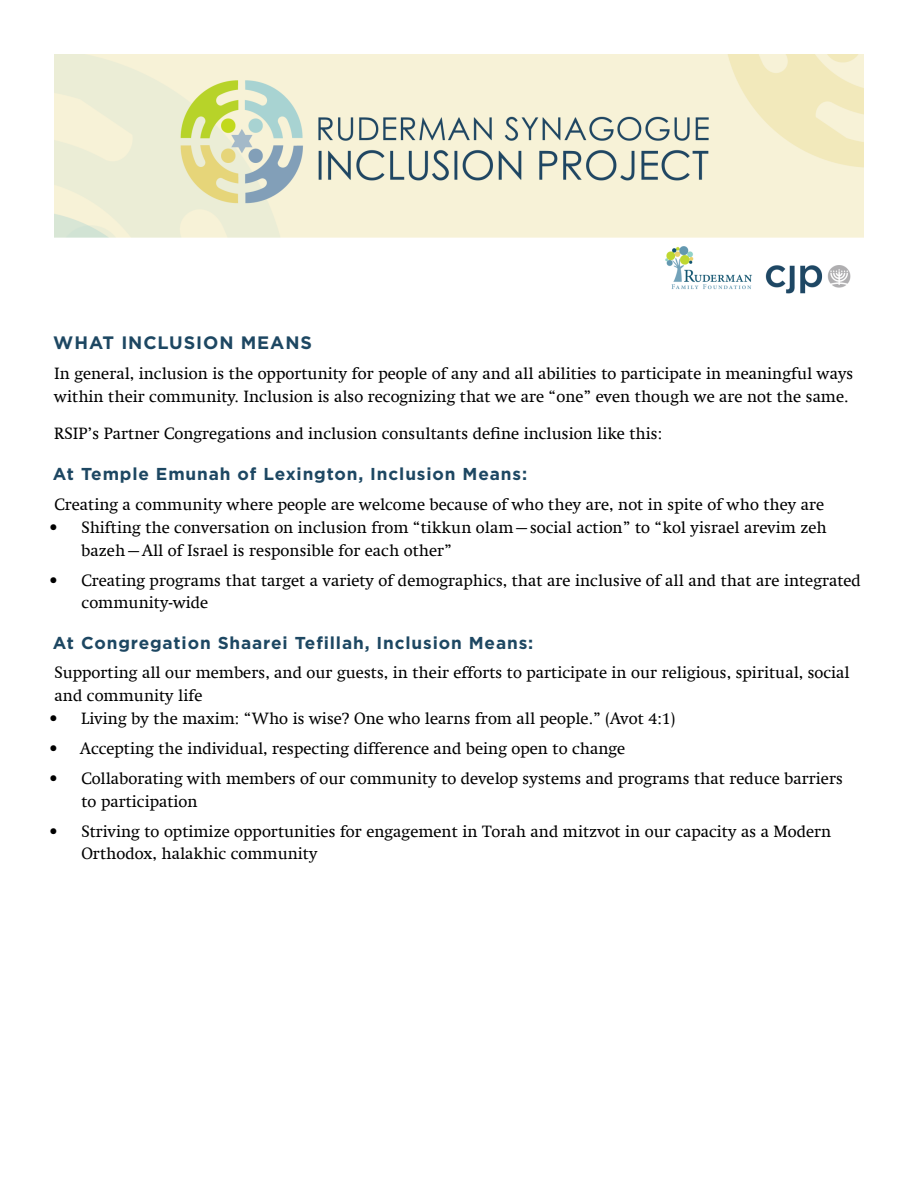
<style>
.page{position:relative;width:918px;height:1188px;background:#fff}
.page>*{position:absolute;margin:0;border:0;box-sizing:border-box;transform-origin:0 0}
.t1{font:700 18px "Gotham";letter-spacing:.05em;color:#1d4762}
.subhead{font:700 17.25px "Gotham";letter-spacing:.05em;color:#1d4762}
.body{font:16.5px/22.5px "Swift Com";color:#000}
.subhead-2{font:16.5px/22.5px "Swift Com";color:#000}
</style>
<div class="page">
<img style="left:54px;top:55px;width:810px;height:239px">
<p class="t1" style="left:53px;top:331px;width:260px">WHAT INCLUSION MEANS</p>
<p class="body" style="left:54px;top:362px;width:801px;line-height:23.2px">In general, inclusion is the opportunity for people of any and all abilities to participate in meaningful ways within their community. Inclusion is also recognizing that we are “one” even though we are not the same.</p>
<p class="body" style="left:54px;top:422px;width:609px">RSIP’s Partner Congregations and inclusion consultants define inclusion like this:</p>
<p class="subhead" style="left:53px;top:462px;width:476px">At Temple Emunah of Lexington, Inclusion Means:</p>
<p class="subhead-2" style="left:54px;top:493px;width:771px">Creating a community where people are welcome because of who they are, not in spite of who they are</p>
<p class="body" style="left:81px;top:516px;width:747px;text-indent:-32px">• Shifting the conversation on inclusion from “tikkun olam—social action” to “kol yisrael arevim zeh bazeh—All of Israel is responsible for each other”</p>
<p class="body" style="left:82px;top:569px;width:781px;text-indent:-32px">• Creating programs that target a variety of demographics, that are inclusive of all and that are integrated community-wide</p>
<p class="subhead" style="left:53px;top:632px;width:482px">At Congregation Shaarei Tefillah, Inclusion Means:</p>
<p class="subhead-2" style="left:54px;top:662px;width:797px">Supporting all our members, and our guests, in their efforts to participate in our religious, spiritual, social and community life</p>
<p class="body" style="left:49px;top:707px;width:627px">• Living by the maxim: “Who is wise? One who learns from all people.” (Avot 4:1)</p>
<p class="body" style="left:49px;top:737px;width:577px">• Accepting the individual, respecting difference and being open to change</p>
<p class="body" style="left:81px;top:767px;width:763px;text-indent:-32px">• Collaborating with members of our community to develop systems and programs that reduce barriers to participation</p>
<p class="body" style="left:81px;top:820px;width:752px;text-indent:-32px">• Striving to optimize opportunities for engagement in Torah and mitzvot in our capacity as a Modern<br>Orthodox, halakhic community</p>
</div>
